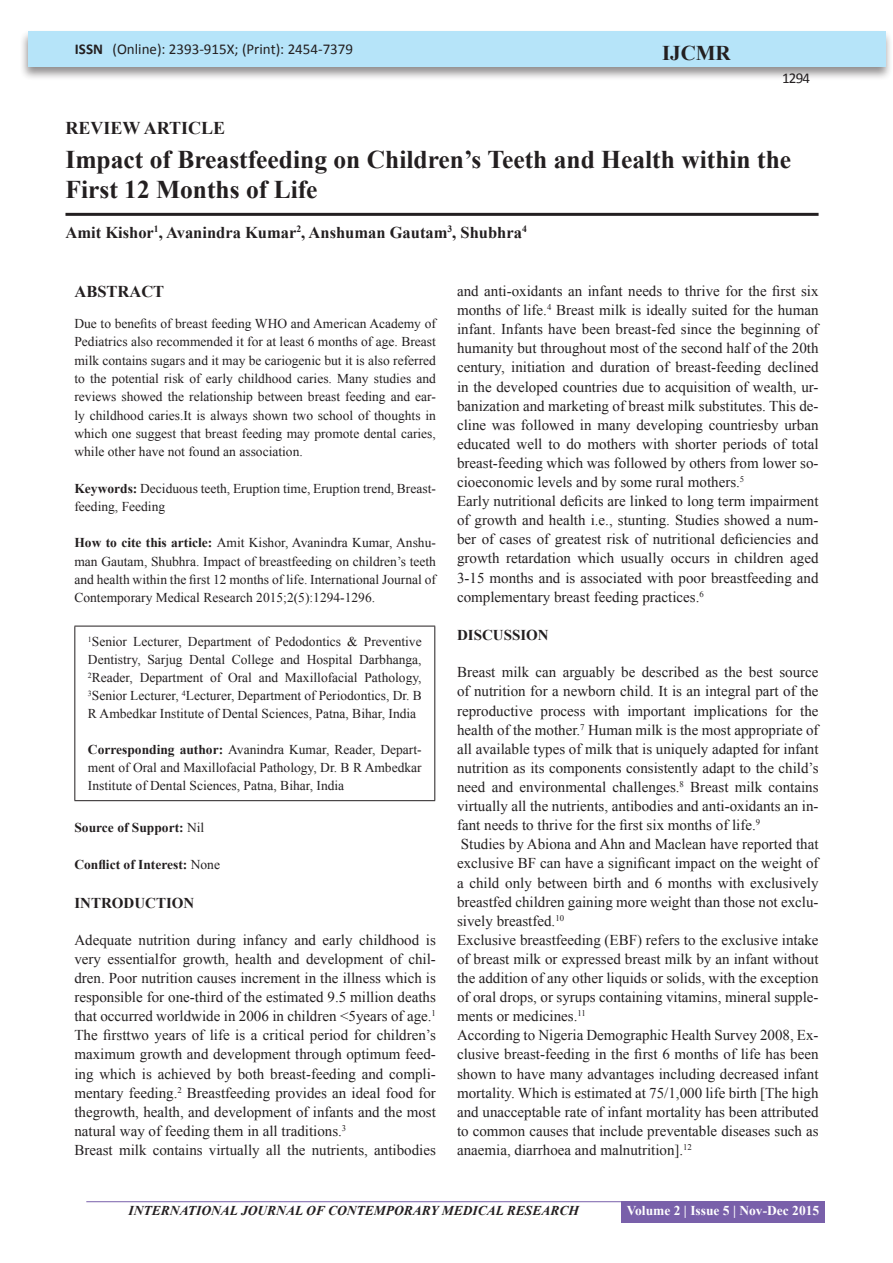
<style>
.page{position:relative;width:893px;height:1263px;background:#fff}
.page>*{position:absolute;margin:0;border:0;box-sizing:border-box;transform-origin:0 0}
.A_Title_New{font:700 25.5px/30px "Times New Roman";color:#231f20}
.t1{font:700 21px "Times New Roman";color:#231f20}
.AT_new{font:700 18px "Times New Roman";color:#231f20}
.AU-New{font:700 16.5px "Times New Roman";color:#231f20}
.ABS_new{font:700 16.5px "Times New Roman";color:#231f20}
.TX_New{font:15px/19px "Times New Roman";color:#231f20;text-align:justify}
.t2{font:15px "Calibri";color:#231f20}
.t3{font:700 15px "Times New Roman";color:#231f20}
.ABS_TEXT_New{font:13.5px/18.3px "Times New Roman";color:#231f20;text-align:justify}
.Affi_New{font:13.5px/18px "Times New Roman";color:#231f20;text-align:justify}
.HTC_new{font:13.5px/18.3px "Times New Roman";color:#231f20;text-align:justify}
.Corresponding{font:13.5px/18px "Times New Roman";color:#231f20;text-align:justify}
.Keyword_New{font:13.5px/18.3px "Times New Roman";color:#231f20}
.t4{font:italic 700 13.5px "Times New Roman";color:#231f20}
.t5{font:700 13.5px "Times New Roman";color:#fff}
.COI_New{font:700 13.5px "Times New Roman";color:#231f20}
.SOS_New{font:700 13.5px "Times New Roman";color:#231f20}
.s1{font-weight:700}
.s2{font-weight:400}
</style>
<div class="page">
<div style="left:19px;top:29px;width:874px;height:52px;background:#231f20;opacity:.5"></div>
<div style="left:28px;top:31px;width:857px;height:35px;background:#b6e4f9"></div>
<hr style="left:86px;top:1201px;width:586px;height:1px;background:#7960aa">
<div style="left:621px;top:1201px;width:204px;height:22px;background:#7960aa"></div>
<hr style="left:65px;top:213px;width:754px;height:3px;background:#231f20">
<hr style="left:74px;top:626px;width:361px;height:1px;background:#231f20">
<hr style="left:74px;top:626px;width:1px;height:174px;background:#231f20">
<hr style="left:434px;top:626px;width:1px;height:174px;background:#231f20">
<hr style="left:74px;top:800px;width:361px;height:1px;background:#231f20">
<p class="t2" style="left:75px;top:40px;width:280px"><span class="s1">ISSN</span> (Online): 2393-915X; (Print): 2454-7379</p>
<h2 class="t1" style="left:662px;top:39px;width:70px">IJCMR</h2>
<p class="t2" style="left:782px;top:69px;width:30px">1294</p>
<p class="AT_new" style="left:65px;top:115px;width:161px">REVIEW ARTICLE</p>
<p class="A_Title_New" style="left:65px;top:144px;width:727px">Impact of Breastfeeding on Children’s Teeth and Health within the<br>First 12 Months of Life</p>
<p class="AU-New" style="left:65px;top:221px;width:463px">Amit Kishor<sup>1</sup>, Avanindra Kumar<sup>2</sup>, Anshuman Gautam<sup>3</sup>, Shubhra<sup>4</sup></p>
<p class="ABS_new" style="left:74px;top:280px;width:91px">ABSTRACT</p>
<p class="ABS_TEXT_New" style="left:74px;top:314px;width:363px">Due to benefits of breast feeding WHO and American Academy of Pediatrics also recommended it for at least 6 months of age. Breast milk contains sugars and it may be cariogenic but it is also referred to the potential risk of early childhood caries. Many studies and reviews showed the relationship between breast feeding and ear&shy;ly childhood caries.It is always shown two school of thoughts in which one suggest that breast feeding may promote dental caries, while other have not found an association.</p>
<p class="Keyword_New" style="left:74px;top:479px;width:363px"><span class="s1">Keywords:</span> Deciduous teeth, Eruption time, Eruption trend, Breast&shy;feeding, Feeding</p>
<p class="HTC_new" style="left:74px;top:533px;width:363px"><span class="s1">How to cite this article:</span> Amit Kishor, Avanindra Kumar, Anshu&shy;man Gautam, Shubhra. Impact of breastfeeding on children’s teeth and health within the first 12 months of life. International Journal of Contemporary Medical Research 2015;2(5):1294-1296.</p>
<p class="Affi_New" style="left:88px;top:632px;width:335px"><sup>1</sup>Senior Lecturer, Department of Pedodontics &amp; Preventive Dentistry, Sarjug Dental College and Hospital Darbhanga, <sup>2</sup>Reader, Department of Oral and Maxillofacial Pathology, <sup>3</sup>Senior Lecturer, <sup>4</sup>Lecturer, Department of Periodontics, Dr. B R Ambedkar Institute of Dental Sciences, Patna, Bihar, India</p>
<p class="Corresponding" style="left:88px;top:740px;width:335px"><span class="s1">Corresponding author:</span> Avanindra Kumar, Reader, Depart&shy;ment of Oral and Maxillofacial Pathology, Dr. B R Ambedkar Institute of Dental Sciences, Patna, Bihar, India</p>
<p class="SOS_New" style="left:74px;top:818px;width:131px">Source of Support: <span class="s2">Nil</span></p>
<p class="COI_New" style="left:74px;top:855px;width:147px">Conflict of Interest: <span class="s2">None</span></p>
<h1 class="t3" style="left:74px;top:892px;width:122px">INTRODUCTION</h1>
<p class="TX_New" style="left:74px;top:930px;width:363px">Adequate nutrition during infancy and early childhood is very essentialfor growth, health and development of chil&shy;dren. Poor nutrition causes increment in the illness which is responsible for one-third of the estimated 9.5 million deaths that occurred worldwide in 2006 in children &lt;5years of age.<sup>1<br></sup>The firsttwo years of life is a critical period for children’s maximum growth and development through optimum feed&shy;ing which is achieved by both breast-feeding and compli&shy;mentary feeding.<sup>2</sup> Breastfeeding provides an ideal food for thegrowth, health, and development of infants and the most natural way of feeding them in all traditions.<sup>3</sup></p>
<p class="TX_New" style="left:74px;top:1140px;width:363px">Breast milk contains virtually all the nutrients, antibodies</p>
<p class="TX_New" style="left:457px;top:281px;width:363px">and anti-oxidants an infant needs to thrive for the first six months of life.<sup>4</sup> Breast milk is ideally suited for the human infant. Infants have been breast-fed since the beginning of humanity but throughout most of the second half of the 20th century, initiation and duration of breast-feeding declined in the developed countries due to acquisition of wealth, ur&shy;banization and marketing of breast milk substitutes. This de&shy;cline was followed in many developing countriesby urban educated well to do mothers with shorter periods of total breast-feeding which was followed by others from lower so&shy;cioeconomic levels and by some rural mothers.<sup>5</sup></p>
<p class="TX_New" style="left:457px;top:491px;width:363px">Early nutritional deficits are linked to long term impairment of growth and health i.e., stunting. Studies showed a num&shy;ber of cases of greatest risk of nutritional deficiencies and growth retardation which usually occurs in children aged 3-15 months and is associated with poor breastfeeding and complementary breast feeding practices.<sup>6</sup></p>
<h1 class="t3" style="left:457px;top:625px;width:93px">DISCUSSION</h1>
<p class="TX_New" style="left:457px;top:663px;width:363px">Breast milk can arguably be described as the best source of nutrition for a newborn child. It is an integral part of the reproductive process with important implications for the health of the mother.<sup>7</sup> Human milk is the most appropriate of all available types of milk that is uniquely adapted for infant nutrition as its components consistently adapt to the child’s need and environmental challenges.<sup>8</sup> Breast milk contains virtually all the nutrients, antibodies and anti-oxidants an in&shy;fant needs to thrive for the first six months of life.<sup>9</sup></p>
<p class="TX_New" style="left:457px;top:834px;width:363px">Studies by Abiona and Ahn and Maclean have reported that exclusive BF can have a significant impact on the weight of a child only between birth and 6 months with exclusively breastfed children gaining more weight than those not exclu&shy;sively breastfed.<sup>10</sup></p>
<p class="TX_New" style="left:457px;top:930px;width:363px">Exclusive breastfeeding (EBF) refers to the exclusive intake of breast milk or expressed breast milk by an infant without the addition of any other liquids or solids, with the exception of oral drops, or syrups containing vitamins, mineral supple&shy;ments or medicines.<sup>11</sup></p>
<p class="TX_New" style="left:457px;top:1025px;width:363px">According to Nigeria Demographic Health Survey 2008, Ex&shy;clusive breast-feeding in the first 6 months of life has been shown to have many advantages including decreased infant mortality. Which is estimated at 75/1,000 life birth [The high and unacceptable rate of infant mortality has been attributed to common causes that include preventable diseases such as anaemia, diarrhoea and malnutrition].<sup>12</sup></p>
<p class="t4" style="left:129px;top:1201px;width:452px">INTERNATIONAL JOURNAL OF CONTEMPORARY MEDICAL RESEARCH</p>
<p class="t5" style="left:627px;top:1201px;width:194px">Volume 2 | Issue 5 | Nov-Dec 2015</p>
</div>
